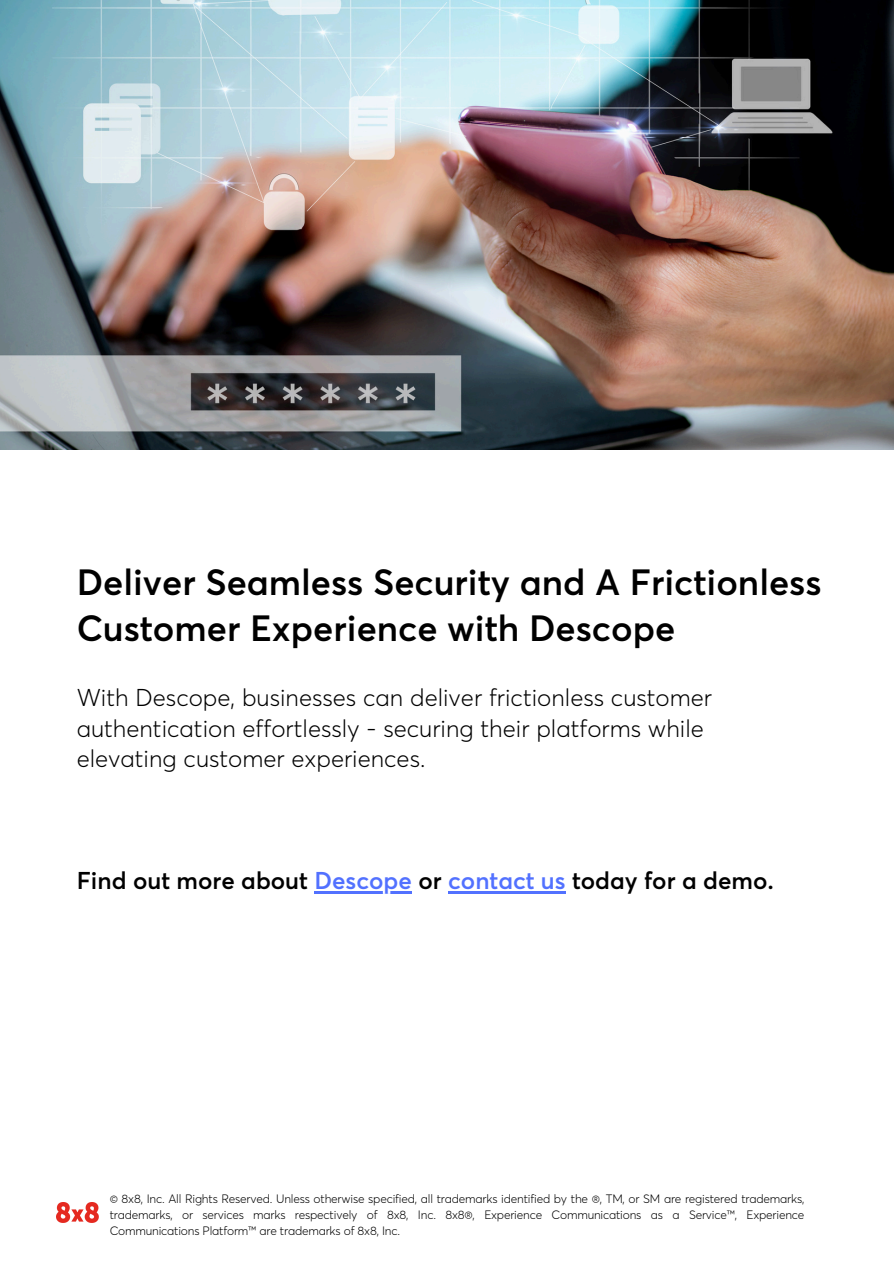
<style>
.page{position:relative;width:894px;height:1264px;background:#fff}
.page>*{position:absolute;margin:0;border:0;box-sizing:border-box;transform-origin:0 0}
.t1{font:600 36px/46.2px "Averta";color:#000}
.t2{font:300 24px/30.3px "Averta";color:#000}
.t3{font:600 24px "Averta";color:#000}
.t4{font:300 12px/16px "Averta";letter-spacing:-.015em;color:#000;text-align:justify}
.s1{color:#5271ff}
</style>
<div class="page">
<img style="left:56px;top:1202px;width:43px;height:20px">
<hr style="left:314px;top:891px;width:98px;height:2px;background:#5271ff">
<hr style="left:448px;top:891px;width:117px;height:2px;background:#5271ff">
<img style="left:0;top:0;width:893px;height:449px">
<h2 class="t1" style="left:77px;top:561px;width:746px">Deliver Seamless Security and A Frictionless<br>Customer Experience with Descope</h2>
<h2 class="t2" style="left:77px;top:684px;width:636px">With Descope, businesses can deliver frictionless customer authentication effortlessly - securing their platforms while elevating customer experiences.</h2>
<p class="t3" style="left:77px;top:869px;width:698px">Find out more about <span class="s1">Descope</span> or <span class="s1">contact us</span> today for a demo.</p>
<h1 class="t4" style="left:110px;top:1191px;width:696px">© 8x8, Inc. All Rights Reserved. Unless otherwise specified, all trademarks identified by the ®, TM, or SM are registered trademarks, trademarks, or services marks respectively of 8x8, Inc. 8x8®, Experience Communications as a Service™, Experience Communications Platform™ are trademarks of 8x8, Inc.</h1>
</div>
